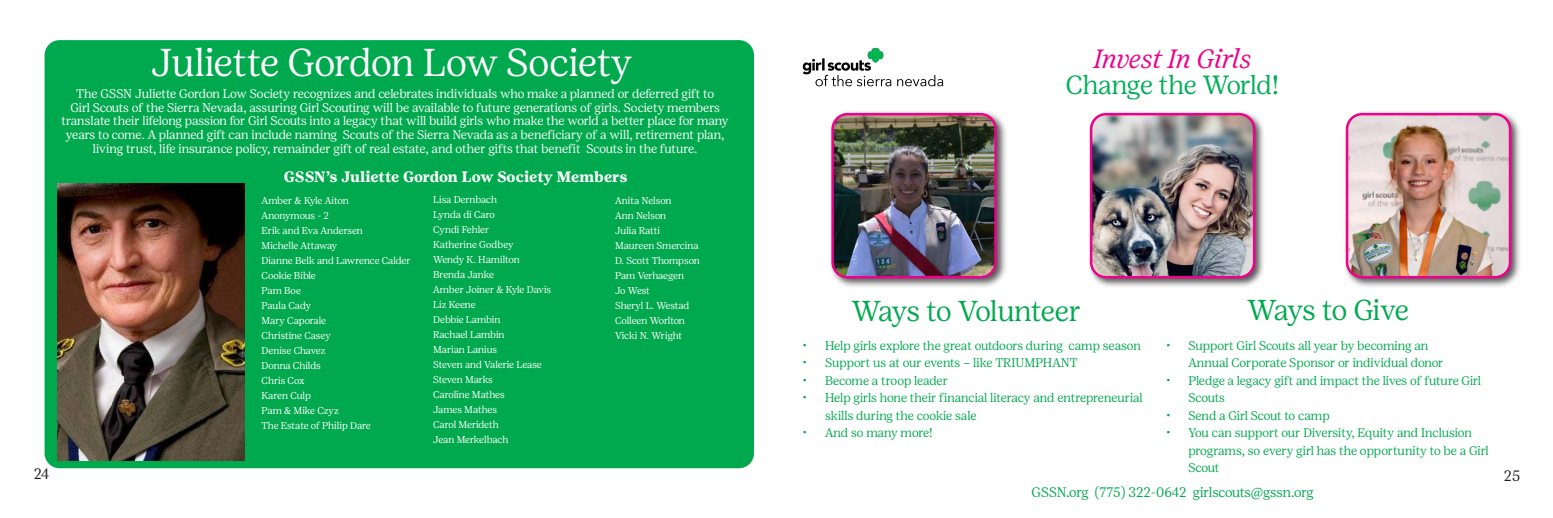
<style>
.page{position:relative;width:1553px;height:518px;background:#fff}
.page>*{position:absolute;margin:0;border:0;box-sizing:border-box;transform-origin:0 0}
.t1{font:300 38.75px "Girl Scout Display";letter-spacing:-.01em;color:#fff}
.t2{font:300 28.75px "Girl Scout Display";letter-spacing:-.03em;color:#00a94e}
.t3{font:300 26.25px "Girl Scout Display";letter-spacing:-.02em;color:#00ae58}
.t4{font:italic 300 26.25px "Girl Scout Display";color:#ed028c}
.t5{font:700 15px "Girl Scout Text";letter-spacing:-.01em;color:#fff}
.t6{font:300 15px "Girl Scout Display";color:#231f20}
.t7{font:300 13.75px "Girl Scout Display";letter-spacing:-.015em;color:#00a94e}
.t8{font:300 12.5px/13.8px "Girl Scout Display";letter-spacing:-.005em;color:#fff;text-align:center}
.t9{font:300 12.5px/17.5px "Girl Scout Display";color:#00a94e}
.t10{font:300 12.5px "Girl Scout Display";letter-spacing:-.02em;color:#00a94e}
.t11{font:300 10px/15px "Girl Scout Display";color:#fff}
</style>
<div class="page">
<div style="left:45px;top:40px;width:709px;height:428px;background:#00a94e;border-radius:15px"></div>
<img style="left:57px;top:183px;width:188px;height:277px">
<div style="left:1343px;top:110px;width:179px;height:179px;background:#231f20;opacity:.75"></div>
<img style="left:1347px;top:114px;width:163px;height:163px">
<div style="left:1345px;top:113px;width:166px;height:165px;border:2px solid #ed028c;border-radius:15px"></div>
<div style="left:1087px;top:110px;width:178px;height:178px;background:#231f20;opacity:.75"></div>
<img style="left:1091px;top:114px;width:163px;height:163px">
<div style="left:1090px;top:113px;width:165px;height:165px;border:2px solid #ed028c;border-radius:15px"></div>
<div style="left:828px;top:110px;width:179px;height:179px;background:#231f20;opacity:.75"></div>
<img style="left:832px;top:114px;width:163px;height:163px">
<div style="left:831px;top:113px;width:166px;height:165px;border:2px solid #ed028c;border-radius:15px"></div>
<img style="left:802px;top:47px;width:142px;height:40px">
<h3 class="t6" style="left:34px;top:465px;width:17px">24</h3>
<h1 class="t1" style="left:151px;top:40px;width:482px">Juliette Gordon Low Society</h1>
<p class="t8" style="left:62px;top:87px;width:668px">The GSSN Juliette Gordon Low Society recognizes and celebrates individuals who make a planned or deferred gift to<br>Girl Scouts of the Sierra Nevada, assuring Girl Scouting will be available to future generations of girls. Society members translate their lifelong passion for Girl Scouts into a legacy that will build girls who make the world a better place for many years to come. A planned gift can include naming Scouts of the Sierra Nevada as a beneficiary of a will, retirement plan, living trust, life insurance policy, remainder gift of real estate, and other gifts that benefit Scouts in the future.</p>
<h3 class="t5" style="left:284px;top:168px;width:345px">GSSN’s Juliette Gordon Low Society Members</h3>
<p class="t11" style="left:262px;top:192px;width:150px">Amber &amp; Kyle Aiton<br>Anonymous - 2<br>Erik and Eva Andersen<br>Michelle Attaway<br>Dianne Belk and Lawrence Calder<br>Cookie Bible<br>Pam Boe<br>Paula Cady<br>Mary Caporale<br>Christine Casey<br>Denise Chavez<br>Donna Childs<br>Chris Cox<br>Karen Culp<br>Pam &amp; Mike Czyz<br>The Estate of Philip Dare</p>
<p class="t11" style="left:433px;top:192px;width:119px">Lisa Dernbach<br>Lynda di Caro<br>Cyndi Fehler<br>Katherine Godbey<br>Wendy K. Hamilton<br>Brenda Janke<br>Amber Joiner &amp; Kyle Davis<br>Liz Keene<br>Debbie Lambin<br>Rachael Lambin<br>Marian Lanius<br>Steven and Valerie Lease<br>Steven Marks<br>Caroline Mathes<br>James Mathes<br>Carol Merideth<br>Jean Merkelbach</p>
<p class="t11" style="left:615px;top:192px;width:86px">Anita Nelson<br>Ann Nelson<br>Julia Ratti<br>Maureen Smercina<br>D. Scott Thompson<br>Pam Verhaegen<br>Jo West<br>Sheryl L. Westad<br>Colleen Worlton<br>Vicki N. Wright</p>
<h3 class="t4" style="left:1093px;top:43px;width:159px">Invest In Girls</h3>
<h3 class="t3" style="left:1066px;top:69px;width:215px">Change the World!</h3>
<h2 class="t2" style="left:852px;top:294px;width:231px">Ways to Volunteer</h2>
<h2 class="t2" style="left:1247px;top:293px;width:163px">Ways to Give</h2>
<p class="t9" style="left:802px;top:336px;width:340px">• Help girls explore the great outdoors during camp season</p>
<p class="t9" style="left:802px;top:354px;width:277px">• Support us at our events – like TRIUMPHANT</p>
<p class="t9" style="left:802px;top:371px;width:147px">• Become a troop leader</p>
<p class="t9" style="left:825px;top:389px;width:319px;text-indent:-22px">• Help girls hone their financial literacy and entrepreneurial skills during the cookie sale</p>
<p class="t9" style="left:802px;top:424px;width:132px">• And so many more!</p>
<p class="t9" style="left:1188px;top:336px;width:256px;text-indent:-22px">• Support Girl Scouts all year by becoming an<br>Annual Corporate Sponsor or individual donor</p>
<p class="t9" style="left:1188px;top:371px;width:294px;text-indent:-22px">• Pledge a legacy gift and impact the lives of future Girl<br>Scouts</p>
<p class="t10" style="left:1166px;top:408px;width:165px">• Send a Girl Scout to camp</p>
<p class="t9" style="left:1188px;top:424px;width:302px;text-indent:-22px">• You can support our Diversity, Equity and Inclusion programs, so every girl has the opportunity to be a Girl<br>Scout</p>
<h3 class="t7" style="left:1031px;top:484px;width:284px">GSSN.org (775) 322-0642 girlscouts@gssn.org</h3>
<h3 class="t6" style="left:1503px;top:467px;width:18px">25</h3>
</div>
